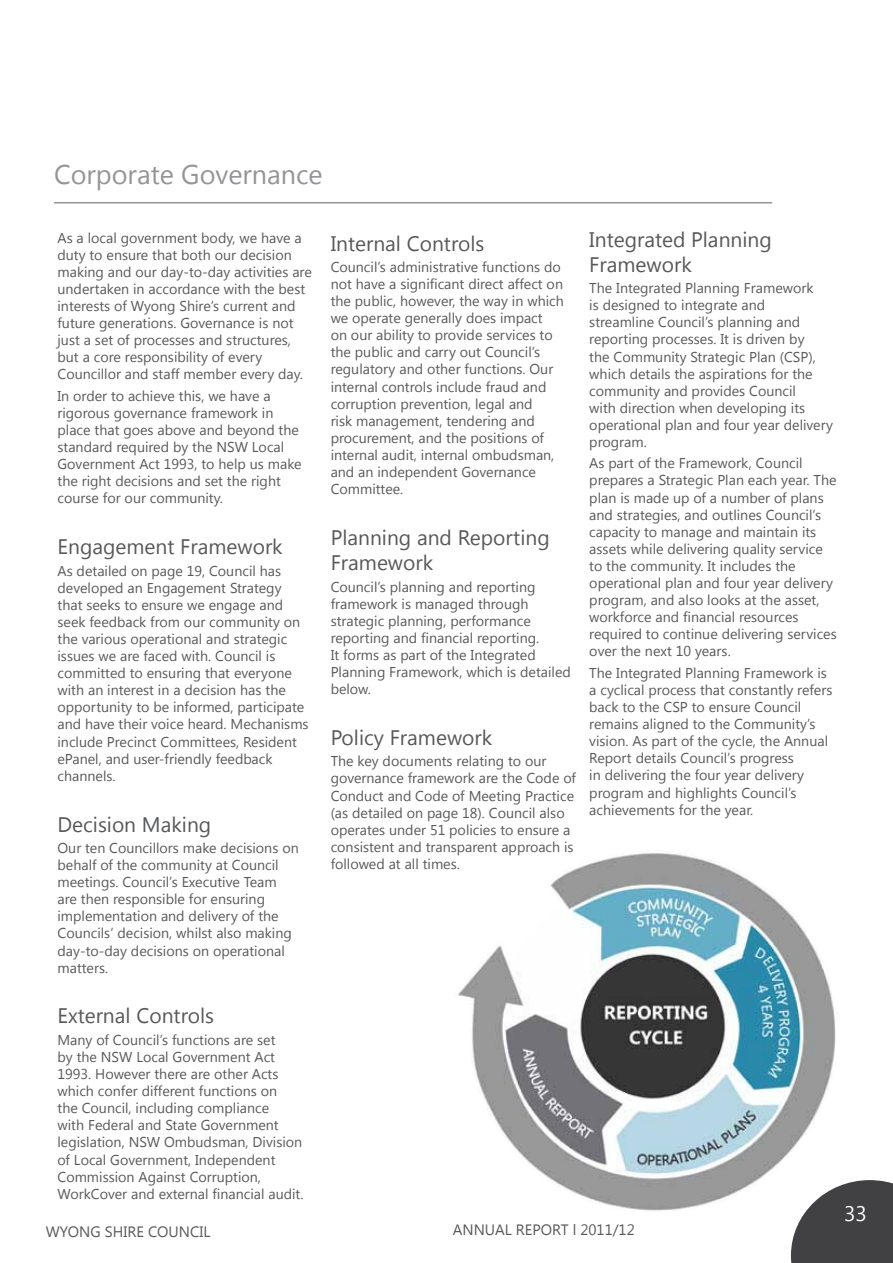
<style>
.page{position:relative;width:893px;height:1263px;background:#fff}
.page>*{position:absolute;margin:0;border:0;box-sizing:border-box;transform-origin:0 0}
.t1{font:27px "Segoe UI";color:#939598}
.t2{font:21px/25.2px "Segoe UI";color:#58595b}
.t3{font:21px "Segoe UI";color:#fff}
.t4{font:15px "Segoe UI";color:#58595b}
.t5{font:14.25px/17.1px "Segoe UI";color:#58595b}
</style>
<div class="page">
<div style="left:791px;top:1180px;width:102px;height:83px;background:#414042"></div>
<hr style="left:54px;top:202px;width:718px;height:1px;background:#939598">
<img style="left:458px;top:851px;width:380px;height:360px">
<h1 class="t1" style="left:54px;top:156px;width:270px">Corporate Governance</h1>
<p class="t5" style="left:58px;top:228px;width:256px">As a local government body, we have a duty to ensure that both our decision making and our day-to-day activities are undertaken in accordance with the best interests of Wyong Shire’s current and future generations. Governance is not just a set of processes and structures, but a core responsibility of every Councillor and staff member every day.</p>
<p class="t5" style="left:58px;top:386px;width:246px">In order to achieve this, we have a rigorous governance framework in place that goes above and beyond the standard required by the NSW Local Government Act 1993, to help us make the right decisions and set the right course for our community.</p>
<h2 class="t2" style="left:58px;top:533px;width:227px">Engagement Framework</h2>
<p class="t5" style="left:58px;top:561px;width:253px">As detailed on page 19, Council has developed an Engagement Strategy that seeks to ensure we engage and seek feedback from our community on the various operational and strategic issues we are faced with. Council is committed to ensuring that everyone with an interest in a decision has the opportunity to be informed, participate and have their voice heard. Mechanisms include Precinct Committees, Resident ePanel, and user-friendly feedback channels.</p>
<h2 class="t2" style="left:58px;top:810px;width:155px">Decision Making</h2>
<p class="t5" style="left:58px;top:839px;width:243px">Our ten Councillors make decisions on behalf of the community at Council meetings. Council’s Executive Team are then responsible for ensuring implementation and delivery of the Councils’ decision, whilst also making day-to-day decisions on operational matters.</p>
<h2 class="t2" style="left:58px;top:1002px;width:158px">External Controls</h2>
<p class="t5" style="left:58px;top:1030px;width:247px">Many of Council’s functions are set<br>by the NSW Local Government Act 1993. However there are other Acts which confer different functions on<br>the Council, including compliance<br>with Federal and State Government legislation, NSW Ombudsman, Division of Local Government, Independent Commission Against Corruption, WorkCover and external financial audit.</p>
<h2 class="t2" style="left:331px;top:230px;width:155px">Internal Controls</h2>
<p class="t5" style="left:331px;top:258px;width:235px">Council’s administrative functions do not have a significant direct affect on the public, however, the way in which we operate generally does impact<br>on our ability to provide services to the public and carry out Council’s regulatory and other functions. Our internal controls include fraud and corruption prevention, legal and<br>risk management, tendering and procurement, and the positions of internal audit, internal ombudsman, and an independent Governance Committee.</p>
<h2 class="t2" style="left:331px;top:524px;width:221px">Planning and Reporting<br>Framework</h2>
<p class="t5" style="left:331px;top:577px;width:242px">Council’s planning and reporting framework is managed through strategic planning, performance reporting and financial reporting.<br>It forms as part of the Integrated<br>Planning Framework, which is detailed below.</p>
<h2 class="t2" style="left:331px;top:724px;width:163px">Policy Framework</h2>
<p class="t5" style="left:331px;top:752px;width:247px">The key documents relating to our governance framework are the Code of Conduct and Code of Meeting Practice (as detailed on page 18). Council also operates under 51 policies to ensure a consistent and transparent approach is followed at all times.</p>
<h2 class="t2" style="left:589px;top:226px;width:184px">Integrated Planning<br>Framework</h2>
<p class="t5" style="left:589px;top:279px;width:245px">The Integrated Planning Framework<br>is designed to integrate and streamline Council’s planning and reporting processes. It is driven by<br>the Community Strategic Plan (CSP), which details the aspirations for the community and provides Council<br>with direction when developing its operational plan and four year delivery program.</p>
<p class="t5" style="left:589px;top:454px;width:249px">As part of the Framework, Council prepares a Strategic Plan each year. The plan is made up of a number of plans and strategies, and outlines Council’s capacity to manage and maintain its assets while delivering quality service to the community. It includes the operational plan and four year delivery program, and also looks at the asset, workforce and financial resources required to continue delivering services over the next 10 years.</p>
<p class="t5" style="left:589px;top:664px;width:245px">The Integrated Planning Framework is a cyclical process that constantly refers back to the CSP to ensure Council remains aligned to the Community’s vision. As part of the cycle, the Annual Report details Council’s progress<br>in delivering the four year delivery program and highlights Council’s achievements for the year.</p>
<p class="t4" style="left:46px;top:1221px;width:166px">WYONG SHIRE COUNCIL</p>
<p class="t4" style="left:453px;top:1219px;width:183px">ANNUAL REPORT l 2011/12</p>
<h2 class="t3" style="left:844px;top:1199px;width:24px">33</h2>
</div>
